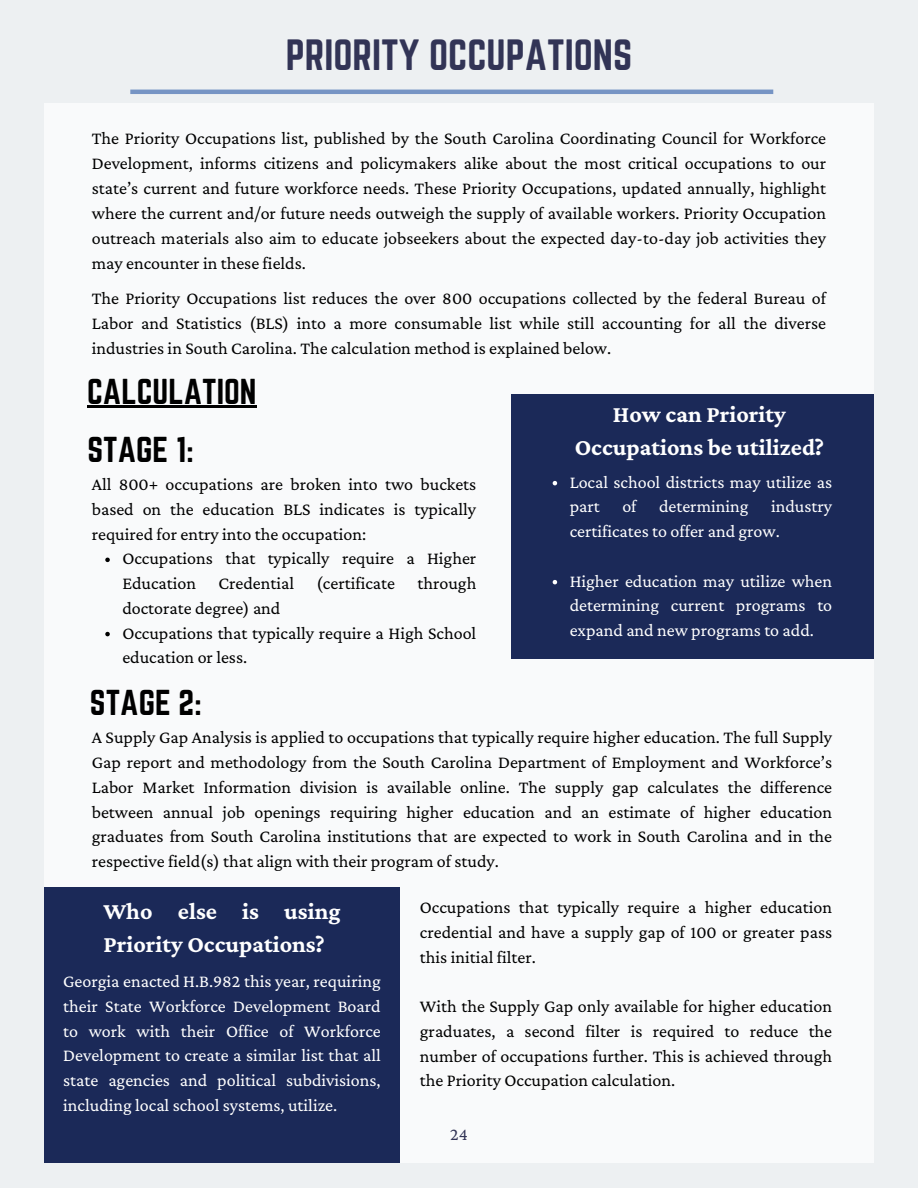
<style>
.page{position:relative;width:918px;height:1188px;background:#edf0f2}
.page>*{position:absolute;margin:0;border:0;box-sizing:border-box;transform-origin:0 0}
.t1{font:38.25px "Norwester";color:#323456}
.t2{font:31.5px "Norwester";color:#000}
.t3{font:700 24px/32.7px "Crimson Pro";color:#fff;text-align:center}
.t4{font:18px/24.8px "Crimson Pro";color:#000;text-align:justify}
.t5{font:18px/24.8px "Crimson Pro";color:#fff}
.t6{font:17.85px "Crimson Pro";color:#323456}
</style>
<div class="page">
<div style="left:44px;top:103px;width:830px;height:1059px;background:#fff"></div>
<hr style="left:130px;top:90px;width:643px;height:4px;background:#7694c4">
<svg style="left:105px;top:558px;width:5px;height:4px"></svg>
<svg style="left:105px;top:632px;width:5px;height:4px"></svg>
<div style="left:511px;top:395px;width:363px;height:264px;background:#1b2958"></div>
<svg style="left:553px;top:481px;width:4px;height:4px"></svg>
<svg style="left:553px;top:580px;width:4px;height:4px"></svg>
<div style="left:44px;top:887px;width:355px;height:275px;background:#1b2958"></div>
<hr style="left:87px;top:406px;width:170px;height:2px;background:#000">
<h1 class="t1" style="left:286px;top:32px;width:348px">PRIORITY OCCUPATIONS</h1>
<h2 class="t4" style="left:92px;top:125px;width:736px">The Priority Occupations list, published by the South Carolina Coordinating Council for Workforce Development, informs citizens and policymakers alike about the most critical occupations to our state’s current and future workforce needs. These Priority Occupations, updated annually, highlight where the current and/or future needs outweigh the supply of available workers. Priority Occupation outreach materials also aim to educate jobseekers about the expected day-to-day job activities they may encounter in these fields.</h2>
<h2 class="t4" style="left:92px;top:285px;width:736px">The Priority Occupations list reduces the over 800 occupations collected by the federal Bureau of Labor and Statistics (BLS) into a more consumable list while still accounting for all the diverse industries in South Carolina. The calculation method is explained below.</h2>
<p class="t2" style="left:87px;top:372px;width:171px">CALCULATION</p>
<p class="t2" style="left:88px;top:431px;width:108px">STAGE 1:</p>
<p class="t4" style="left:92px;top:472px;width:386px">All 800+ occupations are broken into two buckets based on the education BLS indicates is typically required for entry into the occupation:</p>
<p class="t4" style="left:122px;top:546px;width:355px">Occupations that typically require a Higher Education Credential (certificate through doctorate degree) and</p>
<p class="t4" style="left:122px;top:620px;width:355px">Occupations that typically require a High School education or less.</p>
<p class="t3" style="left:575px;top:398px;width:251px">How can Priority<br>Occupations be utilized?</p>
<h2 class="t5" style="left:570px;top:469px;width:264px">Local school districts may utilize as part of determining</h2>
<h2 class="t5" style="left:570px;top:494px;width:264px;text-indent:201px">industry certificates to offer and grow.</h2>
<h3 class="t5" style="left:570px;top:568px;width:264px;text-align:justify">Higher education may utilize when determining current programs to expand and new programs to add.</h3>
<p class="t2" style="left:90px;top:684px;width:113px">STAGE 2:</p>
<p class="t4" style="left:92px;top:725px;width:742px">A Supply Gap Analysis is applied to occupations that typically require higher education. The full Supply Gap report and methodology from the South Carolina Department of Employment and Workforce’s Labor Market Information division is available online. The supply gap calculates the difference between annual job openings requiring higher education and an estimate of higher education graduates from South Carolina institutions that are expected to work in South Carolina and in the respective field(s) that align with their program of study.</p>
<p class="t3" style="left:103px;top:895px;width:239px;text-align:left">Who else is using<br>Priority Occupations?</p>
<p class="t4" style="left:420px;top:895px;width:414px">Occupations that typically require a higher education credential and have a supply gap of 100 or greater pass this initial filter.</p>
<p class="t4" style="left:420px;top:994px;width:414px">With the Supply Gap only available for higher education graduates, a second filter is required to reduce the number of occupations further. This is achieved through the Priority Occupation calculation.</p>
<h3 class="t5" style="left:63px;top:969px;width:319px;text-align:justify">Georgia enacted H.B.982 this year, requiring their State Workforce Development Board to work with their Office of Workforce Development to create a similar list that all state agencies and political subdivisions, including local school systems, utilize.</h3>
<p class="t6" style="left:450px;top:1124px;width:19px">24</p>
</div>
